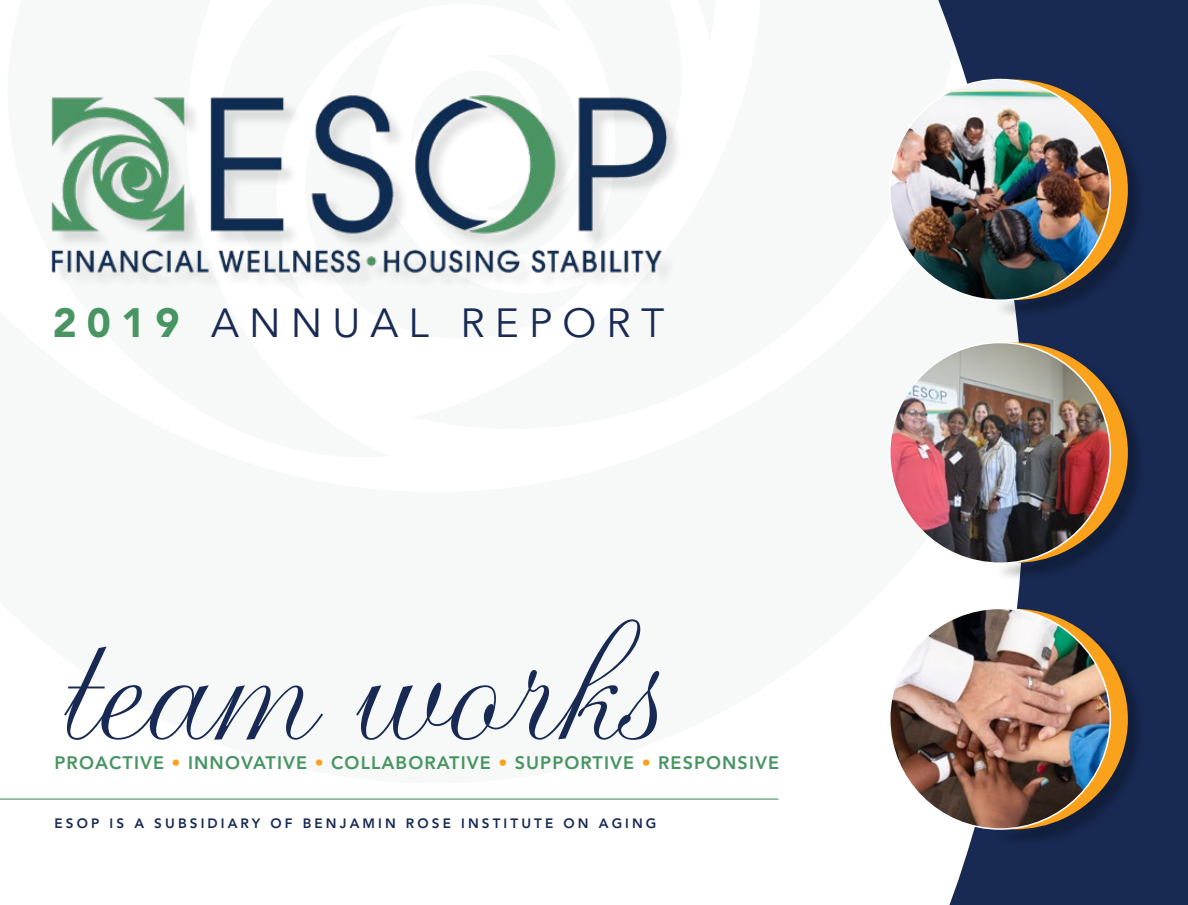
<style>
.page{position:relative;width:1188px;height:905px;background:#fff}
.page>*{position:absolute;margin:0;border:0;box-sizing:border-box;transform-origin:0 0}
.t1{font:177.15px "Gravura Plain";color:#182a54}
.t2{font:40.65px "Avenir";letter-spacing:.25em;color:#182a54}
.t3{font:800 18px "Avenir";letter-spacing:.06em;color:#489462}
.t4{font:800 13.5px "Avenir";letter-spacing:.23em;color:#182a54}
.s1{font-weight:900;color:#489462}
.s2{color:#faa21b}
</style>
<div class="page">
<hr style="left:0;top:798px;width:778px;height:1px;background:#489462">
<img style="left:51px;top:94px;width:626px;height:193px">
<svg style="left:938px;top:0;width:250px;height:904px;background:#39486c"></svg>
<div style="left:993px;top:611px;width:153px;height:236px;background:#000;opacity:.28"></div>
<svg style="left:1011px;top:609px;width:117px;height:220px;background:#735b3e"></svg>
<div style="left:993px;top:344px;width:153px;height:237px;background:#000;opacity:.28"></div>
<svg style="left:1011px;top:342px;width:117px;height:221px;background:#725a3e"></svg>
<div style="left:993px;top:82px;width:153px;height:236px;background:#000;opacity:.28"></div>
<svg style="left:1011px;top:79px;width:117px;height:221px;background:#735c40"></svg>
<img style="left:890px;top:80px;width:220px;height:220px;border-radius:110px">
<img style="left:890px;top:608px;width:220px;height:221px;border-radius:110px">
<img style="left:890px;top:342px;width:220px;height:221px;border-radius:110px">
<h2 class="t2" style="left:53px;top:299px;width:613px"><span class="s1">2019</span> ANNUAL REPORT</h2>
<h1 class="t1" style="left:55px;top:574px;width:611px">team works</h1>
<p class="t3" style="left:55px;top:751px;width:726px">PROACTIVE <span class="s2">•</span> INNOVATIVE <span class="s2">•</span> COLLABORATIVE <span class="s2">•</span> SUPPORTIVE <span class="s2">•</span> RESPONSIVE</p>
<p class="t4" style="left:55px;top:814px;width:603px">ESOP IS A SUBSIDIARY OF BENJAMIN ROSE INSTITUTE ON AGING</p>
</div>
